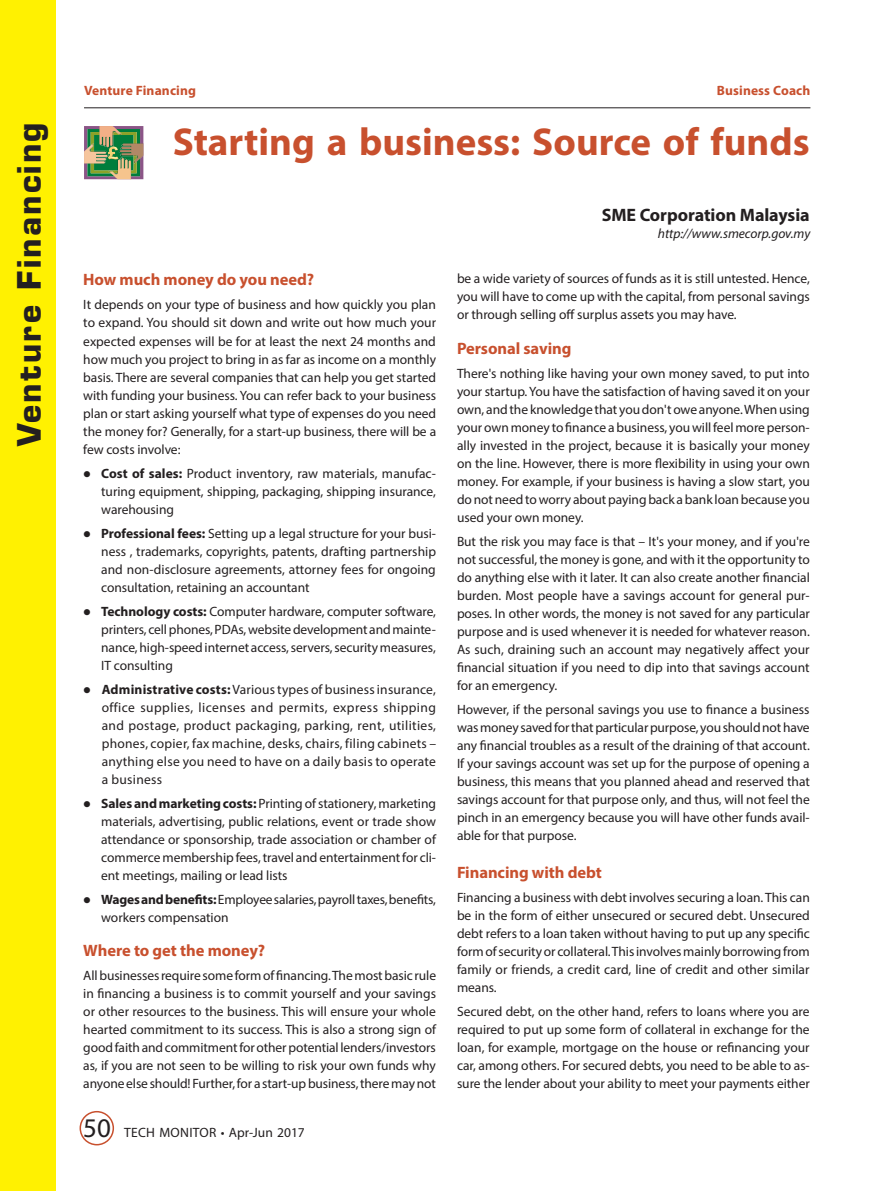
<style>
.page{position:relative;width:893px;height:1191px;background:#fff}
.page>*{position:absolute;margin:0;border:0;box-sizing:border-box;transform-origin:0 0}
.Art_HD{font:700 39px "Myriad Pro";color:#c8502e}
.t1{font:700 31.5px "Eurostile";letter-spacing:.07em;color:#231f20}
.BC_HD1{font:700 18px "Myriad Pro";letter-spacing:-.005em;color:#231f20}
.t2{font:700 16.5px "Myriad Pro";letter-spacing:-.005em;color:#c8502e}
.TS_BT_p4{font:13.5px/18px "Myriad Pro";letter-spacing:-.005em;color:#231f20;text-align:justify}
.t3{font:700 13.5px "Myriad Pro";letter-spacing:.01em;color:#c8502e}
.VFH{font:13.5px "Myriad Pro";letter-spacing:.01em;color:#231f20}
.Webadd{font:italic 13.5px "Myriad Pro";letter-spacing:-.005em;color:#231f20}
.s1{font-weight:700}
.s2{font-size:27px}
</style>
<div class="page">
<div style="left:80px;top:1111px;width:34px;height:34px;border:2px solid #c8502e;border-radius:50%"></div>
<hr style="left:84px;top:107px;width:726px;height:1px;background:#231f20">
<div style="left:0;top:0;width:56px;height:1191px;background:#fff101"></div>
<svg style="left:84px;top:126px;width:59px;height:53px"></svg>
<p class="t3" style="left:84px;top:81px;width:113px">Venture Financing</p>
<p class="t3" style="left:716px;top:81px;width:95px">Business Coach</p>
<h2 class="t1" style="left:10px;top:446px;width:325px;rotate:-90deg">Venture Financing</h2>
<p class="Art_HD" style="left:173px;top:117px;width:638px">Starting a business: Source of funds</p>
<p class="BC_HD1" style="left:601px;top:203px;width:209px">SME Corporation Malaysia</p>
<p class="Webadd" style="left:658px;top:225px;width:154px">http://www.smecorp.gov.my</p>
<p class="TS_BT_p4" style="left:457px;top:269px;width:354px">be a wide variety of sources of funds as it is still untested. Hence, you will have to come up with the capital, from personal savings or through selling off surplus assets you may have.</p>
<h1 class="t2" style="left:457px;top:337px;width:116px">Personal saving</h1>
<p class="TS_BT_p4" style="left:457px;top:364px;width:354px">There's nothing like having your own money saved, to put into your startup. You have the satisfaction of having saved it on your own, and the knowledge that you don't owe anyone. When using your own money to finance a business, you will feel more person&shy;ally invested in the project, because it is basically your money on the line. However, there is more flexibility in using your own money. For example, if your business is having a slow start, you do not need to worry about paying back a bank loan because you used your own money.</p>
<p class="TS_BT_p4" style="left:457px;top:532px;width:354px">But the risk you may face is that – It's your money, and if you're not successful, the money is gone, and with it the opportunity to do anything else with it later. It can also create another financial burden. Most people have a savings account for general pur&shy;poses. In other words, the money is not saved for any particular purpose and is used whenever it is needed for whatever reason.<br>As such, draining such an account may negatively affect your financial situation if you need to dip into that savings account for an emergency.</p>
<p class="TS_BT_p4" style="left:457px;top:700px;width:354px">However, if the personal savings you use to finance a business was money saved for that particular purpose, you should not have any financial troubles as a result of the draining of that account.<br>If your savings account was set up for the purpose of opening a business, this means that you planned ahead and reserved that savings account for that purpose only, and thus, will not feel the pinch in an emergency because you will have other funds avail&shy;able for that purpose.</p>
<h1 class="t2" style="left:457px;top:862px;width:146px">Financing with debt</h1>
<p class="TS_BT_p4" style="left:457px;top:888px;width:354px">Financing a business with debt involves securing a loan. This can be in the form of either unsecured or secured debt. Unsecured debt refers to a loan taken without having to put up any specific form of security or collateral. This involves mainly borrowing from family or friends, a credit card, line of credit and other similar means.</p>
<p class="TS_BT_p4" style="left:457px;top:1002px;width:354px">Secured debt, on the other hand, refers to loans where you are required to put up some form of collateral in exchange for the loan, for example, mortgage on the house or refinancing your car, among others. For secured debts, you need to be able to as&shy;sure the lender about your ability to meet your payments either</p>
<h1 class="t2" style="left:83px;top:269px;width:232px">How much money do you need?</h1>
<p class="TS_BT_p4" style="left:83px;top:296px;width:354px">It depends on your type of business and how quickly you plan to expand. You should sit down and write out how much your expected expenses will be for at least the next 24 months and how much you project to bring in as far as income on a monthly basis. There are several companies that can help you get started with funding your business. You can refer back to your business plan or start asking yourself what type of expenses do you need the money for? Generally, for a start-up business, there will be a few costs involve:</p>
<p class="TS_BT_p4" style="left:101px;top:464px;width:336px"><span class="s1">Cost of sales:</span> Product inventory, raw materials, manufac&shy;turing equipment, shipping, packaging, shipping insurance, warehousing</p>
<p class="TS_BT_p4" style="left:101px;top:524px;width:336px"><span class="s1">Professional fees:</span> Setting up a legal structure for your busi&shy;ness , trademarks, copyrights, patents, drafting partnership and non-disclosure agreements, attorney fees for ongoing consultation, retaining an accountant</p>
<p class="TS_BT_p4" style="left:101px;top:602px;width:336px"><span class="s1">Technology costs:</span> Computer hardware, computer software, printers, cell phones, PDAs, website development and mainte&shy;nance, high-speed internet access, servers, security measures, IT consulting</p>
<p class="TS_BT_p4" style="left:102px;top:680px;width:336px"><span class="s1">Administrative costs:</span> Various types of business insurance, office supplies, licenses and permits, express shipping and postage, product packaging, parking, rent, utilities, phones, copier, fax machine, desks, chairs, filing cabinets – anything else you need to have on a daily basis to operate a business</p>
<p class="TS_BT_p4" style="left:101px;top:794px;width:336px"><span class="s1">Sales and marketing costs:</span> Printing of stationery, marketing materials, advertising, public relations, event or trade show attendance or sponsorship, trade association or chamber of commerce membership fees, travel and entertainment for cli&shy;ent meetings, mailing or lead lists</p>
<p class="TS_BT_p4" style="left:101px;top:890px;width:336px"><span class="s1">Wages and benefits:</span> Employee salaries, payroll taxes, benefits, workers compensation</p>
<h1 class="t2" style="left:83px;top:940px;width:183px">Where to get the money?</h1>
<p class="TS_BT_p4" style="left:83px;top:966px;width:354px">All businesses require some form of financing. The most basic rule in financing a business is to commit yourself and your savings or other resources to the business. This will ensure your whole hearted commitment to its success. This is also a strong sign of good faith and commitment for other potential lenders/investors as, if you are not seen to be willing to risk your own funds why anyone else should! Further, for a start-up business, there may not</p>
<p class="VFH" style="left:83px;top:1124px;width:223px"><span class="s2">50</span> TECH MONITOR • Apr-Jun 2017</p>
</div>
